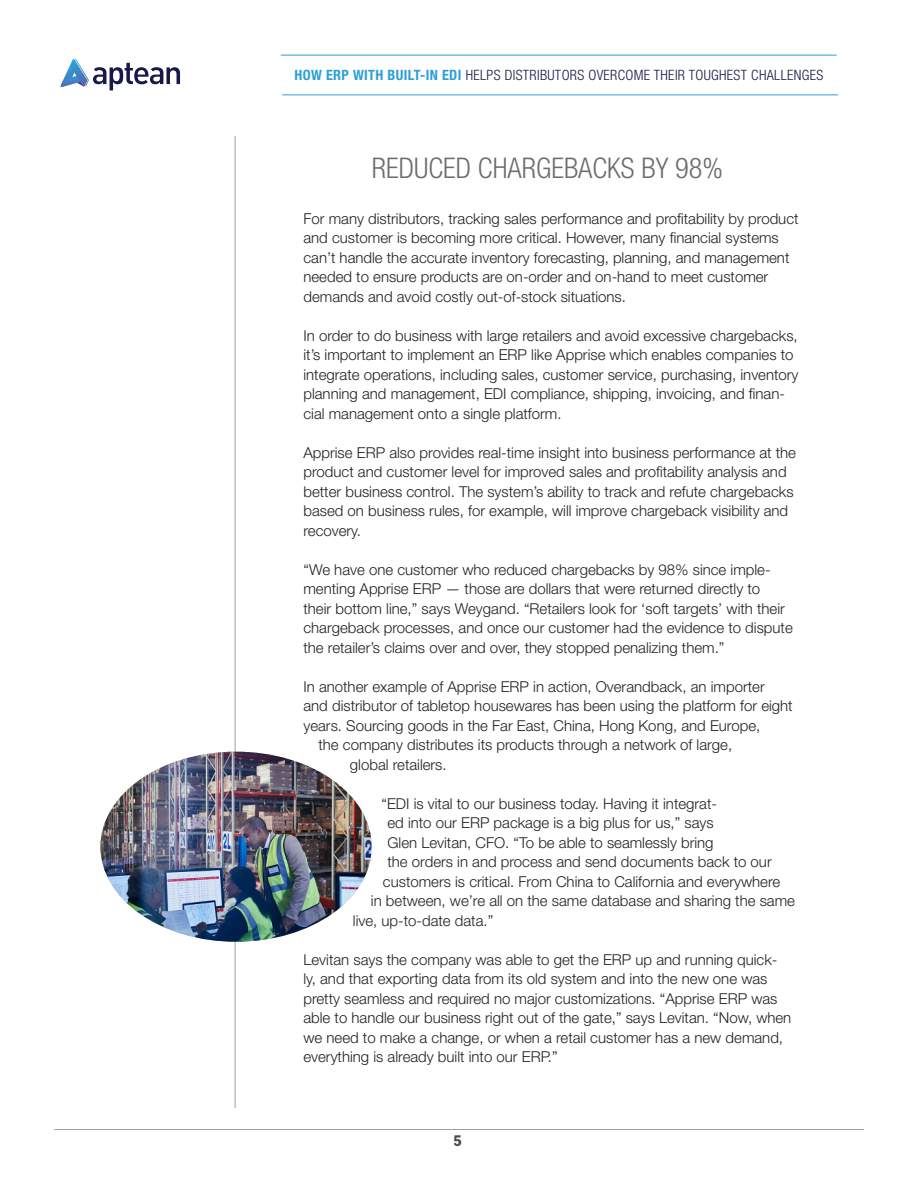
<style>
.page{position:relative;width:918px;height:1188px;background:#fff}
.page>*{position:absolute;margin:0;border:0;box-sizing:border-box;transform-origin:0 0}
.t1{font:300 condensed 28.5px "Helvetica Neue LT Std";color:#6c6d70}
.t2{font:300 15px/19.5px "Helvetica Neue LT Std";color:#231f20}
.t3{font:condensed 15px "Franklin Gothic BT";color:#4b4c4d}
.t4{font:300 condensed 14.25px "Helvetica Neue LT Std";letter-spacing:.025em;color:#171a48}
.s1{font-weight:700;color:#2ba0d9}
</style>
<div class="page">
<hr style="left:54px;top:1129px;width:810px;height:1px;background:#9d9fa2">
<hr style="left:235px;top:136px;width:1px;height:972px;background:#9d9fa2">
<img style="left:100px;top:752px;width:272px;height:190px">
<hr style="left:282px;top:94px;width:556px;height:1px;background:#2ba0d9">
<hr style="left:281px;top:55px;width:556px;height:1px;background:#2ba0d9">
<svg style="left:60px;top:59px;width:120px;height:31px"></svg>
<p class="t4" style="left:294px;top:67px;width:530px"><span class="s1">HOW ERP WITH BUILT-IN EDI</span> HELPS DISTRIBUTORS OVERCOME THEIR TOUGHEST CHALLENGES</p>
<p class="t1" style="left:372px;top:151px;width:353px">REDUCED CHARGEBACKS BY 98%</p>
<p class="t2" style="left:303px;top:208px;width:497px">For many distributors, tracking sales performance and profitability by product and customer is becoming more critical. However, many financial systems can’t handle the accurate inventory forecasting, planning, and management needed to ensure products are on-order and on-hand to meet customer demands and avoid costly out-of-stock situations.</p>
<p class="t2" style="left:303px;top:325px;width:497px">In order to do business with large retailers and avoid excessive chargebacks, it’s important to implement an ERP like Apprise which enables companies to integrate operations, including sales, customer service, purchasing, inventory planning and management, EDI compliance, shipping, invoicing, and finan&shy;cial management onto a single platform.</p>
<p class="t2" style="left:303px;top:442px;width:494px">Apprise ERP also provides real-time insight into business performance at the product and customer level for improved sales and profitability analysis and better business control. The system’s ability to track and refute chargebacks based on business rules, for example, will improve chargeback visibility and recovery.</p>
<p class="t2" style="left:303px;top:559px;width:491px">“We have one customer who reduced chargebacks by 98% since imple&shy;menting Apprise ERP — those are dollars that were returned directly to<br>their bottom line,” says Weygand. “Retailers look for ‘soft targets’ with their chargeback processes, and once our customer had the evidence to dispute the retailer’s claims over and over, they stopped penalizing them.”</p>
<p class="t2" style="left:303px;top:676px;width:463px">In another example of Apprise ERP in action, Overandback, an importer</p>
<p class="t2" style="left:303px;top:696px;width:491px">and distributor of tabletop housewares has been using the platform for eight</p>
<p class="t2" style="left:303px;top:715px;width:458px">years. Sourcing goods in the Far East, China, Hong Kong, and Europe,</p>
<p class="t2" style="left:318px;top:735px;width:415px">the company distributes its products through a network of large,</p>
<p class="t2" style="left:350px;top:754px;width:98px">global retailers.</p>
<p class="t2" style="left:381px;top:793px;width:337px">“EDI is vital to our business today. Having it integrat-</p>
<p class="t2" style="left:387px;top:813px;width:328px">ed into our ERP package is a big plus for us,” says</p>
<p class="t2" style="left:387px;top:832px;width:328px">Glen Levitan, CFO. “To be able to seamlessly bring</p>
<p class="t2" style="left:387px;top:852px;width:386px">the orders in and process and send documents back to our</p>
<p class="t2" style="left:383px;top:871px;width:399px">customers is critical. From China to California and everywhere</p>
<p class="t2" style="left:371px;top:891px;width:426px">in between, we’re all on the same database and sharing the same</p>
<p class="t2" style="left:353px;top:910px;width:142px">live, up-to-date data.”</p>
<p class="t2" style="left:303px;top:949px;width:489px">Levitan says the company was able to get the ERP up and running quick&shy;ly, and that exporting data from its old system and into the new one was pretty seamless and required no major customizations. “Apprise ERP was able to handle our business right out of the gate,” says Levitan. “Now, when we need to make a change, or when a retail customer has a new demand, everything is already built into our ERP.”</p>
<p class="t3" style="left:454px;top:1131px;width:10px">5</p>
</div>
